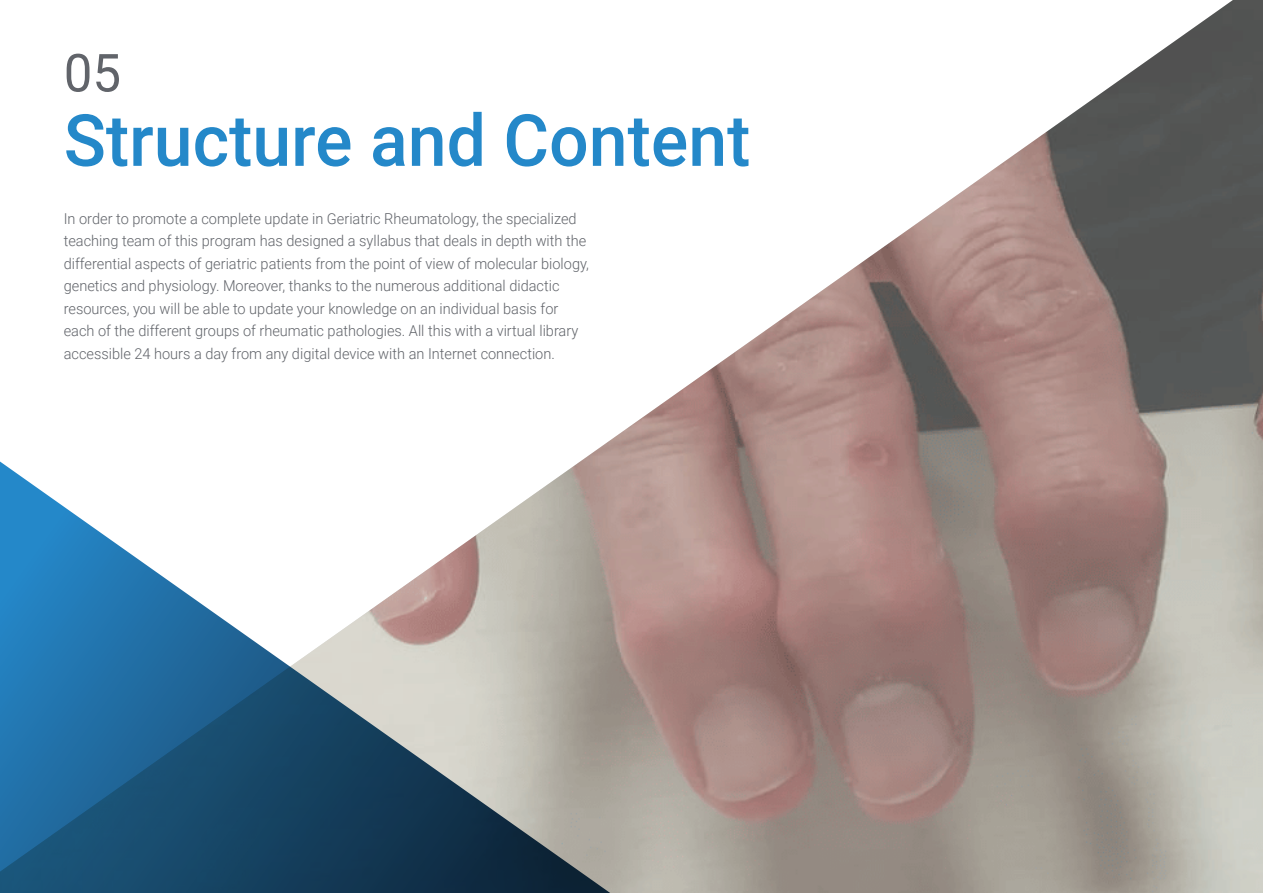
<style>
.page{position:relative;width:1263px;height:893px;background:#fff}
.page>*{position:absolute;margin:0;border:0;box-sizing:border-box;transform-origin:0 0}
.t1{font:500 72px "Roboto";color:#2488c9}
.t2{font:52.5px "Roboto";color:#61646a}
.t3{font:300 15px/22.5px "Roboto";color:#61646a}
</style>
<div class="page">
<img style="left:602px;top:0;width:661px;height:893px">
<svg style="left:0;top:446px;width:640px;height:447px"></svg>
<h2 class="t2" style="left:64px;top:36px;width:59px">05</h2>
<h1 class="t1" style="left:64px;top:90px;width:688px">Structure and Content</h1>
<p class="t3" style="left:64px;top:207px;width:527px">In order to promote a complete update in Geriatric Rheumatology, the specialized teaching team of this program has designed a syllabus that deals in depth with the differential aspects of geriatric patients from the point of view of molecular biology, genetics and physiology. Moreover, thanks to the numerous additional didactic resources, you will be able to update your knowledge on an individual basis for each of the different groups of rheumatic pathologies. All this with a virtual library accessible 24 hours a day from any digital device with an Internet connection.</p>
</div>
